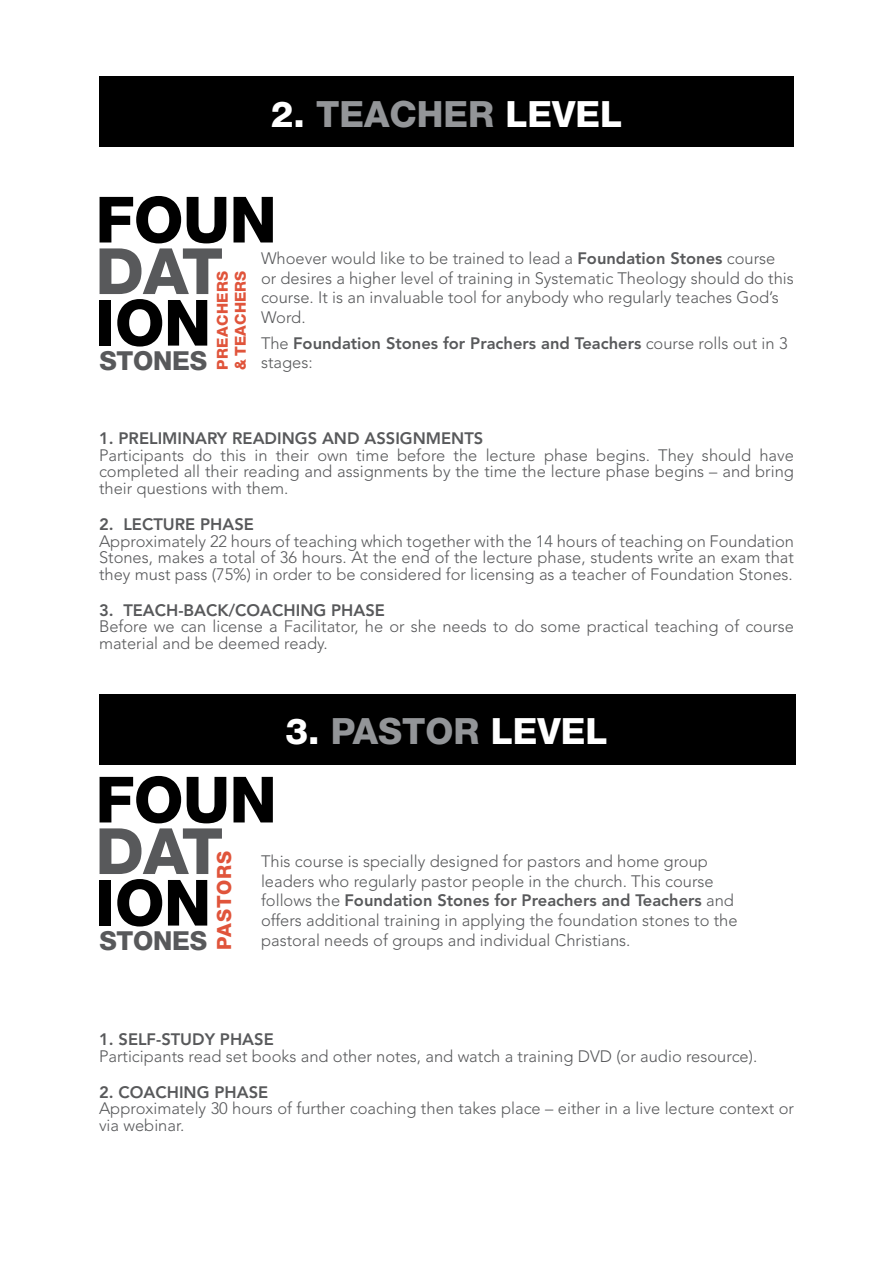
<style>
.page{position:relative;width:893px;height:1263px;background:#fff}
.page>*{position:absolute;margin:0;border:0;box-sizing:border-box;transform-origin:0 0}
.t1{font:800 63.9px "Helvetica Neue LT";letter-spacing:-.01em;color:#000}
.t2{font:800 63.9px "Helvetica Neue LT";letter-spacing:-.055em;color:#58595b}
.t3{font:800 36px "Helvetica Neue LT";color:#fff}
.t4{font:800 26.1px "Helvetica Neue LT";letter-spacing:-.01em;color:#58595b}
.t5{font:800 19.5px "Helvetica Neue LT";letter-spacing:.045em;color:#e0543b}
.t6{font:300 16.5px/19.8px "Avenir LT Std";color:#58595b}
.t7{font:800 16.5px/19.8px "Avenir LT Std";color:#58595b}
.t8{font:800 15px/18px "Helvetica Neue LT";letter-spacing:.03em;color:#e0543b}
.s1{color:#939598}
.s2{font-weight:800}
.s3{font-weight:300}
</style>
<div class="page">
<div style="left:99px;top:695px;width:696px;height:70px;background:#000"></div>
<div style="left:99px;top:76px;width:695px;height:71px;background:#000"></div>
<h2 class="t3" style="left:271px;top:93px;width:353px">2. <span class="s1">TEACHER</span> LEVEL</h2>
<h1 class="t1" style="left:95px;top:182px;width:183px">FOUN</h1>
<h1 class="t2" style="left:95px;top:233px;width:129px">DAT</h1>
<h1 class="t1" style="left:95px;top:285px;width:117px">ION</h1>
<h3 class="t4" style="left:99px;top:345px;width:109px">STONES</h3>
<p class="t6" style="left:261px;top:248px;width:534px">Whoever would like to be trained to lead a <span class="s2">Foundation Stones</span> course or desires a higher level of training in Systematic Theology should do this course. It is an invaluable tool for anybody who regularly teaches God’s Word.</p>
<p class="t7" style="left:261px;top:333px;width:528px"><span class="s3">The</span> Foundation Stones for Prachers and Teachers <span class="s3">course rolls out in 3 stages:</span></p>
<p class="t8" style="left:213px;top:370px;width:101px;rotate:-90deg">PREACHERS &amp; TEACHERS</p>
<p class="t7" style="left:99px;top:429px;width:386px">1. PRELIMINARY READINGS AND ASSIGNMENTS</p>
<p class="t6" style="left:99px;top:447px;width:696px;line-height:16.5px;text-align:justify">Participants do this in their own time before the lecture phase begins. They should have completed all their reading and assignments by the time the lecture phase begins – and bring their questions with them.</p>
<p class="t7" style="left:99px;top:515px;width:156px">2. LECTURE PHASE</p>
<p class="t6" style="left:99px;top:533px;width:696px;line-height:16.5px;text-align:justify">Approximately 22 hours of teaching which together with the 14 hours of teaching on Foundation Stones, makes a total of 36 hours. At the end of the lecture phase, students write an exam that they must pass (75%) in order to be considered for licensing as a teacher of Foundation Stones.</p>
<p class="t7" style="left:99px;top:600px;width:287px">3. TEACH-BACK/COACHING PHASE</p>
<p class="t6" style="left:99px;top:619px;width:696px;line-height:16.5px">Before we can license a Facilitator, he or she needs to do some practical teaching of course material and be deemed ready.</p>
<h2 class="t3" style="left:285px;top:710px;width:324px">3. <span class="s1">PASTOR</span> LEVEL</h2>
<h1 class="t1" style="left:95px;top:762px;width:183px">FOUN</h1>
<h1 class="t2" style="left:95px;top:813px;width:129px">DAT</h1>
<h1 class="t1" style="left:95px;top:865px;width:117px">ION</h1>
<h3 class="t4" style="left:99px;top:925px;width:109px">STONES</h3>
<p class="t5" style="left:213px;top:950px;width:101px;rotate:-90deg">PASTORS</p>
<p class="t6" style="left:261px;top:851px;width:478px">This course is specially designed for pastors and home group leaders who regularly pastor people in the church. This course follows the <span class="s2">Foundation Stones for Preachers and Teachers</span> and offers additional training in applying the foundation stones to the pastoral needs of groups and individual Christians.</p>
<p class="t7" style="left:99px;top:1029px;width:176px">1. SELF-STUDY PHASE</p>
<p class="t6" style="left:99px;top:1046px;width:660px">Participants read set books and other notes, and watch a training DVD (or audio resource).</p>
<p class="t7" style="left:99px;top:1082px;width:171px">2. COACHING PHASE</p>
<p class="t6" style="left:99px;top:1100px;width:696px;line-height:16.5px">Approximately 30 hours of further coaching then takes place – either in a live lecture context or via webinar.</p>
</div>
